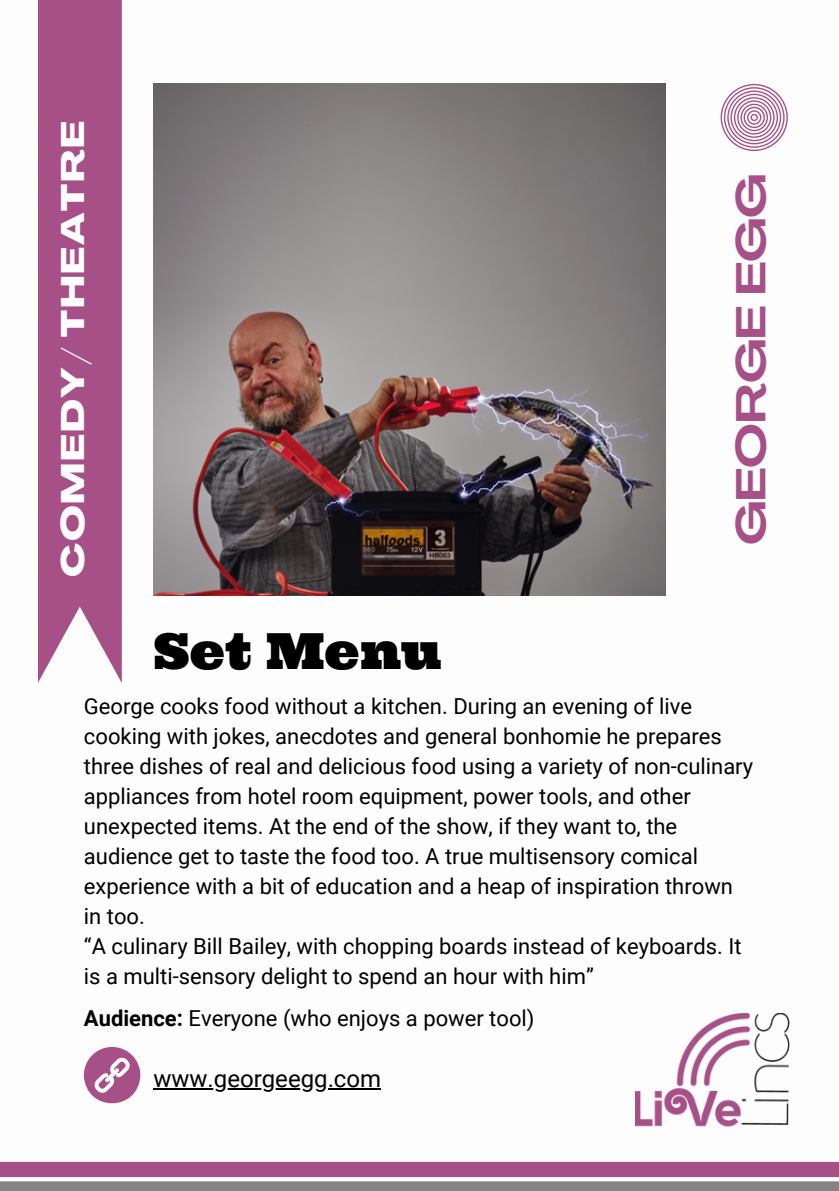
<style>
.page{position:relative;width:839px;height:1191px;background:#fff}
.page>*{position:absolute;margin:0;border:0;box-sizing:border-box;transform-origin:0 0}
.t1{font:49.8px "Ultra";color:#000001}
.t2{font:700 41px "Agrandir Grand";color:#a65087}
.t3{font:800 32.2px "Agrandir Grand";letter-spacing:.05em;color:#fdfdfd}
.t4{font:24px "Roboto";color:#000001}
.t5{font:22px/30px "Roboto";color:#000}
.t6{font:22px "Roboto";color:#000001}
.s1{font-weight:700}
</style>
<div class="page">
<div style="left:38px;top:0;width:84px;height:683px;background:#a65087"></div>
<svg style="left:0;top:1161px;width:838px;height:30px;background:#aa7e9b"></svg>
<img style="left:153px;top:84px;width:512px;height:511px">
<svg style="left:84px;top:1047px;width:56px;height:57px"></svg>
<img style="left:635px;top:1013px;width:155px;height:114px">
<svg style="left:720px;top:84px;width:67px;height:67px"></svg>
<hr style="left:153px;top:1089px;width:228px;height:1px;background:#000001">
<h2 class="t3" style="left:60px;top:577px;width:457px;rotate:-90deg">COMEDY/ THEATRE</h2>
<h1 class="t1" style="left:153px;top:619px;width:290px">Set Menu</h1>
<h3 class="t2" style="left:734px;top:545px;width:373px;rotate:-90deg">GEORGE EGG</h3>
<p class="t5" style="left:84px;top:692px;width:670px">George cooks food without a kitchen. During an evening of live cooking with jokes, anecdotes and general bonhomie he prepares three dishes of real and delicious food using a variety of non-culinary appliances from hotel room equipment, power tools, and other unexpected items. At the end of the show, if they want to, the audience get to taste the food too. A true multisensory comical experience with a bit of education and a heap of inspiration thrown in too.</p>
<p class="t5" style="left:84px;top:932px;width:659px">“A culinary Bill Bailey, with chopping boards instead of keyboards. It is a multi-sensory delight to spend an hour with him”</p>
<p class="t6" style="left:84px;top:1005px;width:452px"><span class="s1">Audience:</span> Everyone (who enjoys a power tool)</p>
<p class="t4" style="left:153px;top:1065px;width:229px">www.georgeegg.com</p>
</div>
